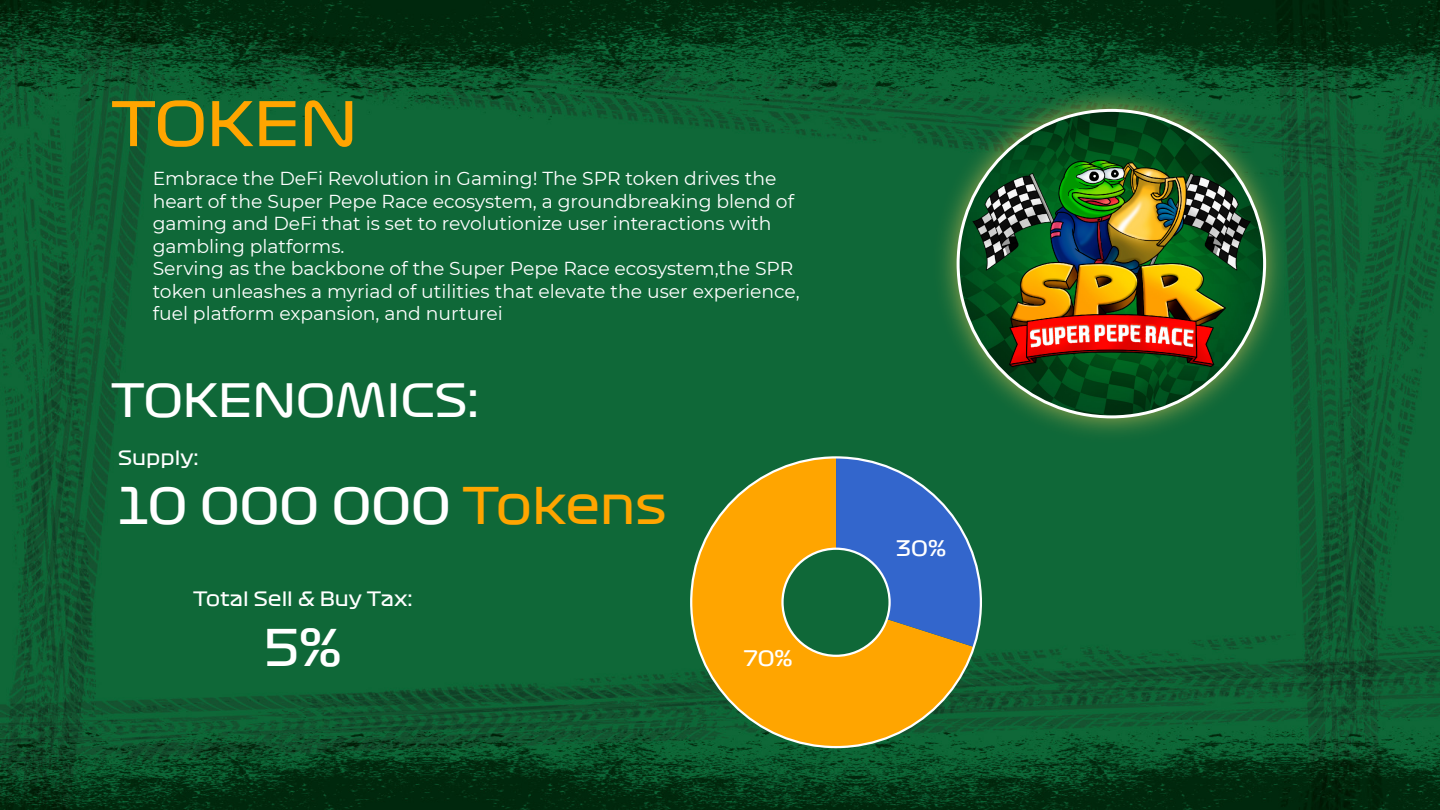
<style>
.page{position:relative;width:1440px;height:810px;background:#fff}
.page>*{position:absolute;margin:0;border:0;box-sizing:border-box;transform-origin:0 0}
.t1{font:60px "Formula 1 Display Regular";color:#ffa500}
.t2{font:49.5px "Formula 1 Display Regular";color:#fff}
.t3{font:45px "Formula 1 Display Regular";color:#fff}
.t4{font:21.08px "Formula 1 Display Regular";color:#fff}
.t5{font:19.42px "Formula 1 Display Regular";color:#fff}
.t6{font:18.75px/22.5px "Montserrat";color:#fff}
.s1{color:#ffa500}
</style>
<div class="page">
<img style="left:0;top:0;width:1440px;height:810px">
<img style="left:923px;top:76px;width:376px;height:375px">
<img style="left:958px;top:110px;width:307px;height:307px;border-radius:153px">
<svg style="left:691px;top:457px;width:283px;height:290px;background:#b79316"></svg>
<svg style="left:836px;top:457px;width:145px;height:190px;background:#376e94"></svg>
<div style="left:781px;top:548px;width:110px;height:109px;border:2px solid #fff;border-radius:50%"></div>
<h1 class="t1" style="left:111px;top:85px;width:248px">TOKEN</h1>
<p class="t6" style="left:153px;top:167px;width:649px">Embrace the DeFi Revolution in Gaming! The SPR token drives the heart of the Super Pepe Race ecosystem, a groundbreaking blend of gaming and DeFi that is set to revolutionize user interactions with gambling platforms.<br>Serving as the backbone of the Super Pepe Race ecosystem,the SPR token unleashes a myriad of utilities that elevate the user experience, fuel platform expansion, and nurturei</p>
<h3 class="t3" style="left:111px;top:371px;width:369px">TOKENOMICS:</h3>
<p class="t5" style="left:118px;top:445px;width:82px">Supply:</p>
<h2 class="t2" style="left:118px;top:474px;width:550px">10 000 000 <span class="s1">Tokens</span></h2>
<p class="t5" style="left:193px;top:587px;width:221px">Total Sell &amp; Buy Tax:</p>
<h2 class="t2" style="left:264px;top:616px;width:79px">5%</h2>
<p class="t4" style="left:744px;top:645px;width:51px">70%</p>
<p class="t4" style="left:896px;top:534px;width:51px">30%</p>
</div>
